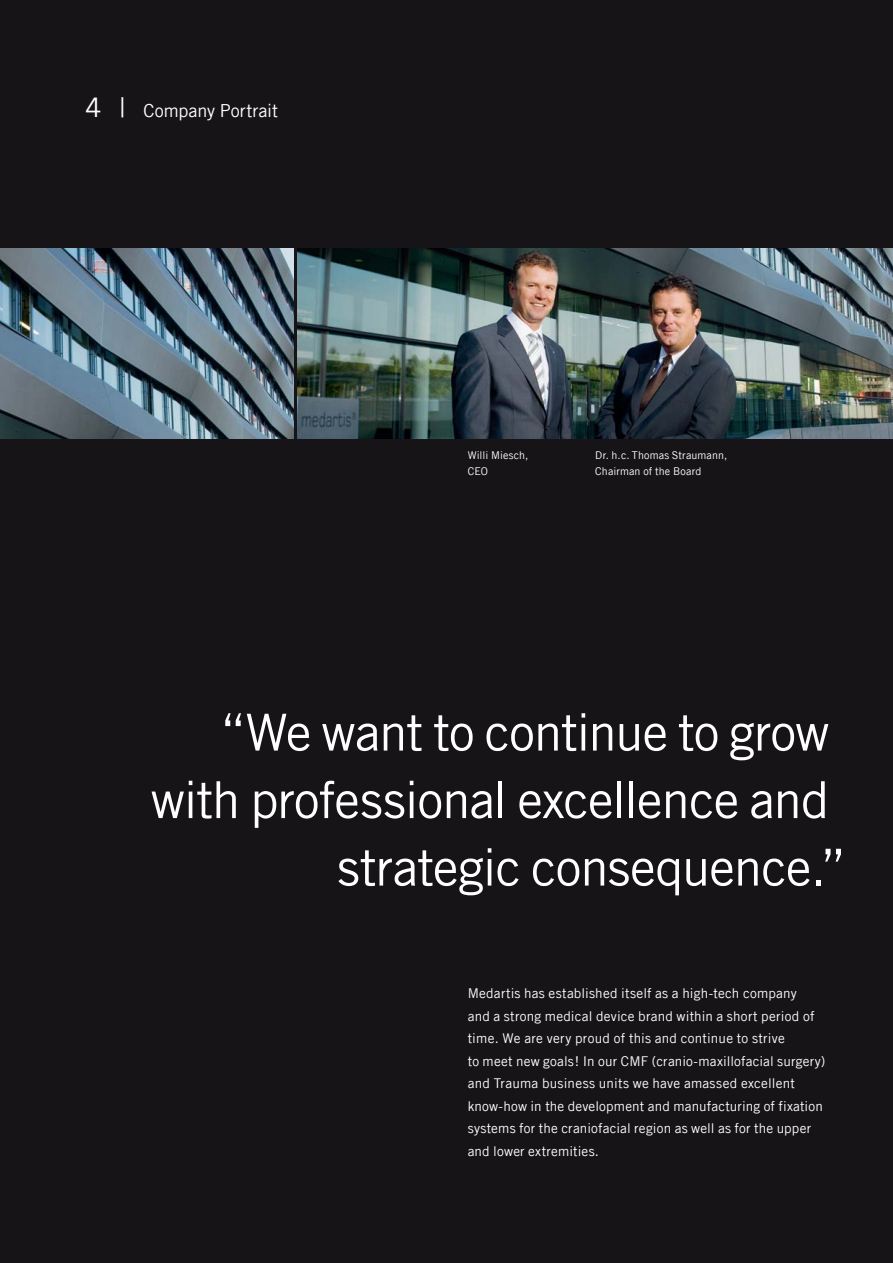
<style>
.page{position:relative;width:893px;height:1263px;background:#161417}
.page>*{position:absolute;margin:0;border:0;box-sizing:border-box;transform-origin:0 0}
.t1{font:51px "Trade Gothic LT Com";letter-spacing:-.02em;color:#fff}
.t2{font:18px "Trade Gothic LT Com";letter-spacing:-.005em;color:#fff}
.t3{font:13.5px/22.5px "Trade Gothic LT Com";letter-spacing:.015em;color:#fff}
.t4{font:10.8px/16.5px "Trade Gothic LT Com";letter-spacing:.01em;color:#fff}
.s1{font-size:27px}
</style>
<div class="page">
<img style="left:0;top:249px;width:293px;height:189px">
<img style="left:298px;top:249px;width:595px;height:189px">
<h2 class="t2" style="left:85px;top:100px;width:194px"><span class="s1">4 |</span> Company Portrait</h2>
<p class="t4" style="left:468px;top:447px;width:62px">Willi Miesch,<br>CEO</p>
<p class="t4" style="left:595px;top:447px;width:133px">Dr. h.c. Thomas Straumann,<br>Chairman of the Board</p>
<h1 class="t1" style="left:220px;top:702px;width:611px">“We want to continue to grow</h1>
<h1 class="t1" style="left:151px;top:769px;width:680px">with professional excellence and</h1>
<h1 class="t1" style="left:337px;top:837px;width:510px">strategic consequence.”</h1>
<p class="t3" style="left:468px;top:982px;width:359px">Medartis has established itself as a high-tech company<br>and a strong medical device brand within a short period of time. We are very proud of this and continue to strive<br>to meet new goals! In our CMF (cranio-maxillofacial surgery) and Trauma business units we have amassed excellent know-how in the development and manufacturing of fixation systems for the craniofacial region as well as for the upper and lower extremities.</p>
</div>
